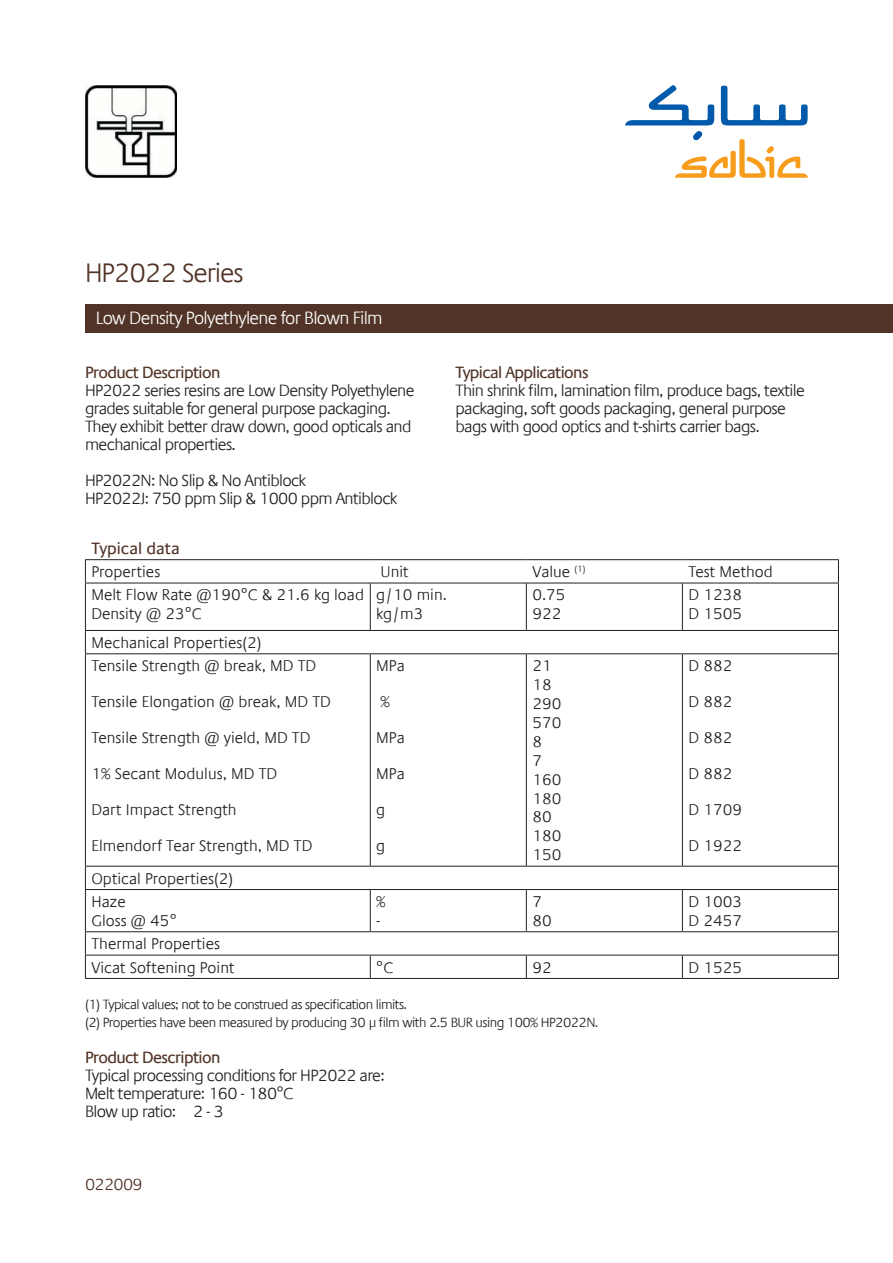
<style>
.page{position:relative;width:893px;height:1263px;background:#fff}
.page>*{position:absolute;margin:0;border:0;box-sizing:border-box;transform-origin:0 0}
.t1{font:300 27px "Praxis Com";letter-spacing:-.04em;color:#513427}
.t2{font:300 18px "Praxis Com";letter-spacing:-.04em;color:#fff}
.t3{font:300 16.5px/18px "Praxis Com";letter-spacing:-.04em;color:#231f20}
.t4{font:16.5px "Praxis Com";letter-spacing:-.04em;color:#513427}
.t5{font:16.5px "Praxis Com";color:#513427}
.t6{font:300 16.5px "Praxis Com";letter-spacing:-.04em;color:#513427}
.t7{font:300 15.75px/18.9px "Praxis Com";color:#231f20}
.t8{font:300 13.5px/18px "Praxis Com";letter-spacing:-.04em;color:#231f20}
.t9{font:300 9.15px "Praxis Com";color:#231f20}
</style>
<div class="page">
<svg style="left:625px;top:85px;width:183px;height:93px"></svg>
<div style="left:85px;top:304px;width:808px;height:28px;background:#513427"></div>
<img style="left:85px;top:85px;width:91px;height:93px">
<hr style="left:370px;top:583px;width:1px;height:47px;background:#231f20">
<hr style="left:526px;top:583px;width:1px;height:47px;background:#231f20">
<hr style="left:682px;top:583px;width:1px;height:47px;background:#231f20">
<hr style="left:370px;top:654px;width:1px;height:212px;background:#231f20">
<hr style="left:526px;top:654px;width:1px;height:212px;background:#231f20">
<hr style="left:682px;top:654px;width:1px;height:212px;background:#231f20">
<svg style="left:370px;top:956px;width:1px;height:22px"></svg>
<svg style="left:526px;top:956px;width:1px;height:22px"></svg>
<svg style="left:682px;top:956px;width:1px;height:22px"></svg>
<hr style="left:370px;top:890px;width:1px;height:41px;background:#231f20">
<hr style="left:526px;top:890px;width:1px;height:41px;background:#231f20">
<hr style="left:682px;top:890px;width:1px;height:41px;background:#231f20">
<hr style="left:85px;top:559px;width:285px;height:1px;background:#231f20">
<svg style="left:85px;top:560px;width:1px;height:23px"></svg>
<hr style="left:370px;top:559px;width:156px;height:1px;background:#231f20">
<hr style="left:526px;top:559px;width:156px;height:1px;background:#231f20">
<hr style="left:682px;top:559px;width:157px;height:1px;background:#231f20">
<svg style="left:838px;top:560px;width:1px;height:23px"></svg>
<hr style="left:85px;top:583px;width:285px;height:1px;background:#231f20">
<hr style="left:85px;top:583px;width:1px;height:47px;background:#231f20">
<hr style="left:370px;top:583px;width:156px;height:1px;background:#231f20">
<hr style="left:526px;top:583px;width:156px;height:1px;background:#231f20">
<hr style="left:682px;top:583px;width:157px;height:1px;background:#231f20">
<hr style="left:838px;top:583px;width:1px;height:47px;background:#231f20">
<hr style="left:85px;top:630px;width:285px;height:1px;background:#231f20">
<svg style="left:85px;top:631px;width:1px;height:22px"></svg>
<hr style="left:370px;top:630px;width:156px;height:1px;background:#231f20">
<hr style="left:526px;top:630px;width:156px;height:1px;background:#231f20">
<hr style="left:682px;top:630px;width:157px;height:1px;background:#231f20">
<svg style="left:838px;top:631px;width:1px;height:22px"></svg>
<hr style="left:85px;top:653px;width:285px;height:1px;background:#231f20">
<hr style="left:85px;top:654px;width:1px;height:212px;background:#231f20">
<hr style="left:370px;top:653px;width:156px;height:1px;background:#231f20">
<hr style="left:526px;top:653px;width:156px;height:1px;background:#231f20">
<hr style="left:682px;top:653px;width:157px;height:1px;background:#231f20">
<hr style="left:838px;top:654px;width:1px;height:212px;background:#231f20">
<hr style="left:85px;top:866px;width:285px;height:1px;background:#231f20">
<svg style="left:85px;top:866px;width:1px;height:23px"></svg>
<hr style="left:370px;top:866px;width:156px;height:1px;background:#231f20">
<hr style="left:526px;top:866px;width:156px;height:1px;background:#231f20">
<hr style="left:682px;top:866px;width:157px;height:1px;background:#231f20">
<svg style="left:838px;top:866px;width:1px;height:23px"></svg>
<hr style="left:85px;top:889px;width:285px;height:1px;background:#231f20">
<hr style="left:85px;top:890px;width:1px;height:41px;background:#231f20">
<hr style="left:370px;top:889px;width:156px;height:1px;background:#231f20">
<hr style="left:526px;top:889px;width:156px;height:1px;background:#231f20">
<hr style="left:682px;top:889px;width:157px;height:1px;background:#231f20">
<hr style="left:838px;top:890px;width:1px;height:41px;background:#231f20">
<hr style="left:85px;top:931px;width:285px;height:1px;background:#231f20">
<hr style="left:370px;top:931px;width:156px;height:1px;background:#231f20">
<hr style="left:526px;top:931px;width:156px;height:1px;background:#231f20">
<hr style="left:682px;top:931px;width:157px;height:1px;background:#231f20">
<hr style="left:85px;top:955px;width:285px;height:1px;background:#231f20">
<svg style="left:85px;top:932px;width:1px;height:46px"></svg>
<hr style="left:370px;top:955px;width:156px;height:1px;background:#231f20">
<hr style="left:526px;top:955px;width:156px;height:1px;background:#231f20">
<hr style="left:682px;top:955px;width:157px;height:1px;background:#231f20">
<svg style="left:838px;top:932px;width:1px;height:46px"></svg>
<hr style="left:85px;top:978px;width:285px;height:1px;background:#231f20">
<hr style="left:370px;top:978px;width:156px;height:1px;background:#231f20">
<hr style="left:526px;top:978px;width:156px;height:1px;background:#231f20">
<hr style="left:682px;top:978px;width:157px;height:1px;background:#231f20">
<h1 class="t1" style="left:85px;top:257px;width:160px">HP2022 Series</h1>
<p class="t2" style="left:96px;top:308px;width:289px">Low Density Polyethylene for Blown Film</p>
<p class="t4" style="left:85px;top:363px;width:137px">Product Description</p>
<p class="t3" style="left:85px;top:382px;width:331px">HP2022 series resins are Low Density Polyethylene grades suitable for general purpose packaging.<br>They exhibit better draw down, good opticals and mechanical properties.</p>
<p class="t3" style="left:85px;top:472px;width:314px">HP2022N: No Slip &amp; No Antiblock<br>HP2022 :J 750 ppm Slip &amp; 1000 ppm Antiblock</p>
<p class="t5" style="left:91px;top:538px;width:90px">Typical data</p>
<p class="t4" style="left:455px;top:362px;width:135px">Typical Applications</p>
<p class="t3" style="left:455px;top:381px;width:351px">Thin shrink film, lamination film, produce bags, textile packaging, soft goods packaging, general purpose bags with good optics and -t shirts carrier bags.</p>
<p class="t7" style="left:91px;top:560px;width:274px;line-height:23.4px">Properties<br>Melt Flow Rate @190°C &amp; 21.6 kg load</p>
<p class="t7" style="left:91px;top:605px;width:112px">Density @ 23°C</p>
<p class="t7" style="left:91px;top:631px;width:226px;line-height:23.4px">Mechanical Properties 2) (<br>Tensile Strength @ break, MD TD</p>
<p class="t7" style="left:91px;top:692px;width:241px">Tensile Elongation @ break, MD TD</p>
<p class="t7" style="left:91px;top:728px;width:221px">Tensile Strength @ yield, MD TD</p>
<p class="t7" style="left:91px;top:764px;width:187px">1% Secant Modulus, MD TD</p>
<p class="t7" style="left:91px;top:800px;width:147px">Dart Impact Strength</p>
<p class="t7" style="left:91px;top:836px;width:223px">Elmendorf Tear Strength, MD TD</p>
<p class="t7" style="left:91px;top:867px;width:143px;line-height:23.4px">Optical Properties 2) (<br>Haze</p>
<p class="t7" style="left:91px;top:911px;width:87px">Gloss @ 45°</p>
<p class="t7" style="left:91px;top:934px;width:130px">Thermal Properties</p>
<p class="t7" style="left:380px;top:562px;width:30px">Unit</p>
<p class="t9" style="left:574px;top:563px;width:13px">1( )</p>
<p class="t7" style="left:532px;top:562px;width:39px">Value</p>
<p class="t7" style="left:688px;top:562px;width:86px">Test Method</p>
<p class="t7" style="left:376px;top:586px;width:72px">g/10 min. kg m/ 3</p>
<p class="t7" style="left:532px;top:586px;width:35px">0.75<br>922</p>
<p class="t7" style="left:688px;top:586px;width:55px">D 1238<br>D 1505</p>
<p class="t7" style="left:376px;top:656px;width:30px">MPa</p>
<p class="t7" style="left:380px;top:692px;width:11px">%</p>
<p class="t7" style="left:376px;top:728px;width:30px">MPa</p>
<p class="t7" style="left:376px;top:764px;width:30px">MPa</p>
<p class="t7" style="left:376px;top:800px;width:11px">g</p>
<p class="t7" style="left:376px;top:836px;width:11px">g</p>
<p class="t7" style="left:532px;top:656px;width:31px">21<br>18<br>290<br>570<br>8<br>7<br>160<br>180<br>80<br>180<br>150</p>
<p class="t7" style="left:688px;top:656px;width:46px">D 882</p>
<p class="t7" style="left:688px;top:692px;width:46px">D 882</p>
<p class="t7" style="left:688px;top:728px;width:46px">D 882</p>
<p class="t7" style="left:688px;top:764px;width:46px">D 882</p>
<p class="t7" style="left:688px;top:800px;width:55px">D 1709</p>
<p class="t7" style="left:688px;top:836px;width:55px">D 1922</p>
<p class="t7" style="left:376px;top:892px;width:11px">% -</p>
<p class="t7" style="left:532px;top:892px;width:21px">7<br>80</p>
<p class="t7" style="left:688px;top:892px;width:55px">D 1003<br>D 2457</p>
<p class="t7" style="left:376px;top:958px;width:19px">C°</p>
<p class="t7" style="left:91px;top:958px;width:145px">Vicat Softening Point</p>
<p class="t8" style="left:85px;top:995px;width:515px">1( ) Typical values; not to be construed as specification limits.<br>2( ) Properties have been measured by producing 30 μ film with 2.5 BUR using 100% HP2022N.</p>
<p class="t4" style="left:85px;top:1048px;width:137px">Product Description</p>
<p class="t3" style="left:85px;top:1066px;width:301px">Typical processing conditions for HP2022 are:</p>
<p class="t3" style="left:85px;top:1084px;width:210px">Melt temperature: 160 - 180°C</p>
<p class="t3" style="left:193px;top:1102px;width:32px">3-2</p>
<p class="t7" style="left:532px;top:958px;width:21px">92</p>
<p class="t3" style="left:85px;top:1102px;width:93px">Blow up ratio:</p>
<p class="t6" style="left:85px;top:1175px;width:59px">022009</p>
<p class="t7" style="left:688px;top:958px;width:55px">D 1525</p>
</div>
